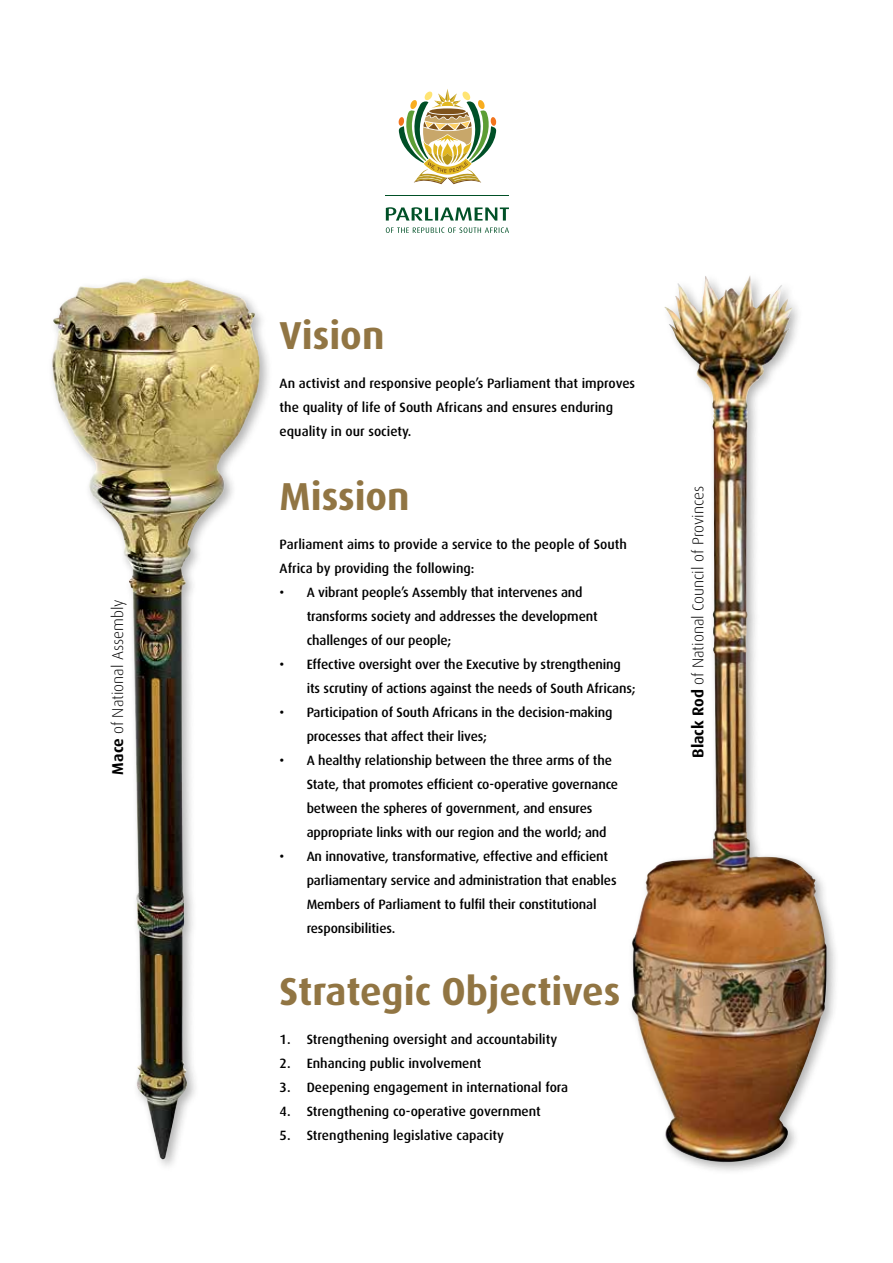
<style>
.page{position:relative;width:893px;height:1263px;background:#fff}
.page>*{position:absolute;margin:0;border:0;box-sizing:border-box;transform-origin:0 0}
.t1{font:700 39px "Dax";color:#917543}
.t2{font:300 15.75px "Dax";color:#000}
.t3{font:500 13.5px/24px "Dax";letter-spacing:-.01em;color:#000}
.s1{font-weight:700}
</style>
<div class="page">
<svg style="left:386px;top:207px;width:123px;height:14px"></svg>
<svg style="left:386px;top:227px;width:123px;height:6px"></svg>
<hr style="left:386px;top:195px;width:123px;height:1px;background:#005027">
<svg style="left:398px;top:89px;width:98px;height:95px"></svg>
<img style="left:631px;top:276px;width:196px;height:895px">
<img style="left:52px;top:278px;width:211px;height:883px">
<p class="t2" style="left:109px;top:775px;width:177px;rotate:-90deg"><span class="s1">Mace</span> of National Assembly</p>
<h1 class="t1" style="left:280px;top:313px;width:106px">Vision</h1>
<p class="t3" style="left:280px;top:372px;width:357px">An activist and responsive people’s Parliament that improves the quality of life of South Africans and ensures enduring equality in our society.</p>
<h1 class="t1" style="left:280px;top:474px;width:132px">Mission</h1>
<p class="t3" style="left:280px;top:532px;width:349px">Parliament aims to provide a service to the people of South<br>Africa by providing the following:</p>
<p class="t3" style="left:307px;top:580px;width:293px;text-indent:-27px">• A vibrant people’s Assembly that intervenes and transforms society and addresses the development challenges of our people;</p>
<p class="t3" style="left:307px;top:652px;width:331px;text-indent:-27px">• Effective oversight over the Executive by strengthening its scrutiny of actions against the needs of South Africans;</p>
<p class="t3" style="left:307px;top:700px;width:307px;text-indent:-27px">• Participation of South Africans in the decision-making processes that affect their lives;</p>
<p class="t3" style="left:307px;top:748px;width:313px;text-indent:-27px">• A healthy relationship between the three arms of the State, that promotes efficient co-operative governance between the spheres of government, and ensures appropriate links with our region and the world; and</p>
<p class="t3" style="left:307px;top:845px;width:311px;text-indent:-27px">• An innovative, transformative, effective and efficient parliamentary service and administration that enables Members of Parliament to fulfil their constitutional responsibilities.</p>
<h1 class="t1" style="left:280px;top:970px;width:342px">Strategic Objectives</h1>
<p class="t3" style="left:280px;top:1028px;width:279px">1. Strengthening oversight and accountability</p>
<p class="t3" style="left:280px;top:1052px;width:203px">2. Enhancing public involvement</p>
<p class="t3" style="left:280px;top:1076px;width:290px">3. Deepening engagement in international fora</p>
<p class="t3" style="left:280px;top:1100px;width:263px">4. Strengthening co-operative government</p>
<p class="t3" style="left:280px;top:1124px;width:226px">5. Strengthening legislative capacity</p>
<p class="t2" style="left:689px;top:758px;width:273px;rotate:-90deg"><span class="s1">Black Rod</span> of National Council of Provinces</p>
</div>
